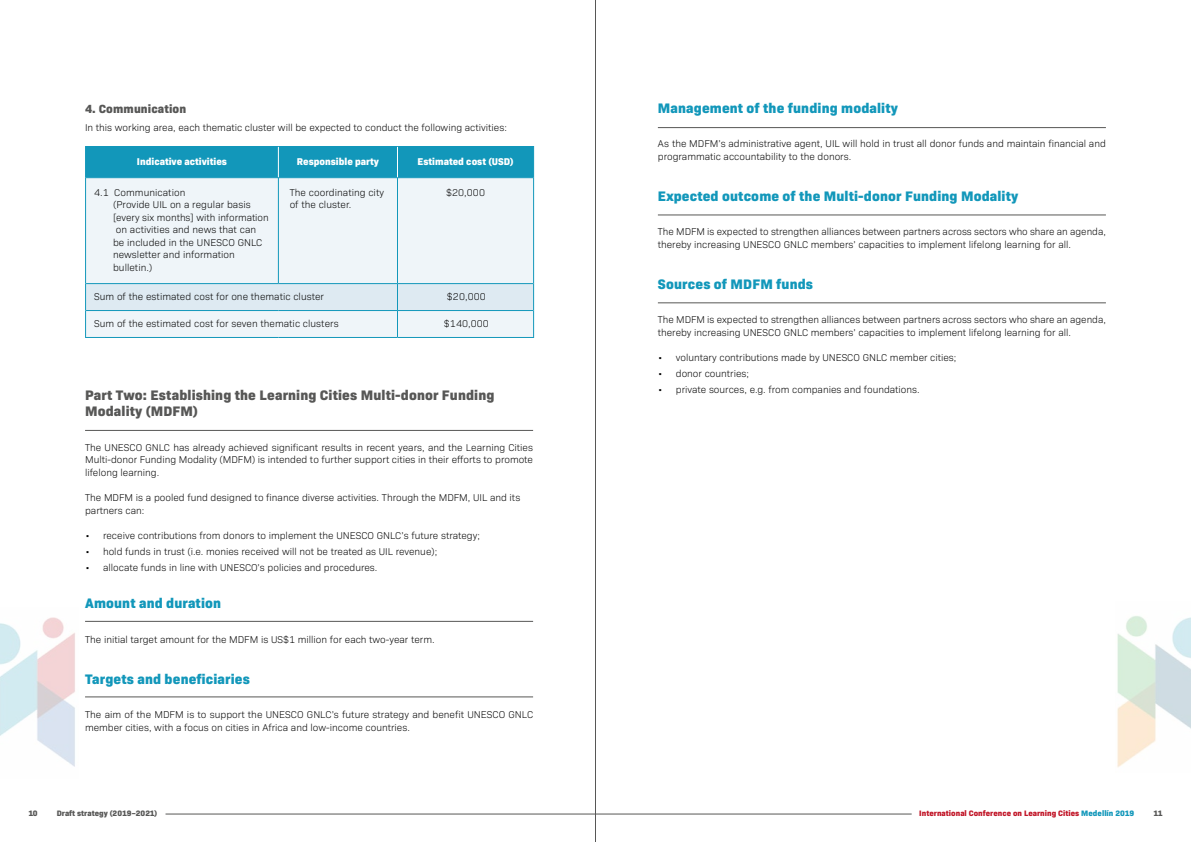
<style>
.page{position:relative;width:1191px;height:842px;background:#fff}
.page>*{position:absolute;margin:0;border:0;box-sizing:border-box;transform-origin:0 0}
.t1{font:800 14px "Bio Sans";letter-spacing:.01em;color:#1297ba}
.t2{font:800 14px/16px "Bio Sans";letter-spacing:.01em;color:#575756}
.t3{font:800 12px "Bio Sans";letter-spacing:.01em;color:#575756}
.t4{font:300 10px/12.5px "Bio Sans";color:#000}
.t5{font:800 10px "Bio Sans";color:#fff}
.t6{font:800 8px "Bio Sans";letter-spacing:.005em;color:#c11628}
.t7{font:800 8px "Bio Sans";letter-spacing:.005em;color:#575756}
.s1{color:#1297ba}
</style>
<div class="page">
<div style="left:86px;top:147px;width:447px;height:30px;background:#1297ba"></div>
<div style="left:86px;top:178px;width:447px;height:105px;background:#eff5f9"></div>
<hr style="left:85px;top:146px;width:193px;height:1px;background:#1297ba">
<hr style="left:85px;top:147px;width:1px;height:31px;background:#1297ba">
<hr style="left:278px;top:146px;width:119px;height:1px;background:#1297ba">
<hr style="left:397px;top:146px;width:137px;height:1px;background:#1297ba">
<hr style="left:533px;top:147px;width:1px;height:31px;background:#1297ba">
<hr style="left:85px;top:178px;width:1px;height:106px;background:#1297ba">
<hr style="left:533px;top:178px;width:1px;height:106px;background:#1297ba">
<hr style="left:85px;top:337px;width:193px;height:1px;background:#1297ba">
<hr style="left:278px;top:337px;width:119px;height:1px;background:#1297ba">
<hr style="left:397px;top:337px;width:137px;height:1px;background:#1297ba">
<hr style="left:278px;top:147px;width:1px;height:30px;background:#fff">
<hr style="left:397px;top:147px;width:1px;height:30px;background:#fff">
<hr style="left:86px;top:177px;width:192px;height:1px;background:#1297ba">
<hr style="left:278px;top:177px;width:119px;height:1px;background:#1297ba">
<hr style="left:278px;top:178px;width:1px;height:105px;background:#1297ba">
<hr style="left:397px;top:177px;width:136px;height:1px;background:#1297ba">
<hr style="left:397px;top:178px;width:1px;height:105px;background:#1297ba">
<hr style="left:86px;top:283px;width:192px;height:1px;background:#1297ba">
<hr style="left:278px;top:283px;width:119px;height:1px;background:#1297ba">
<hr style="left:397px;top:283px;width:136px;height:1px;background:#1297ba">
<svg style="left:85px;top:284px;width:449px;height:53px"></svg>
<hr style="left:85px;top:430px;width:448px;height:1px;background:#575756">
<hr style="left:85px;top:621px;width:448px;height:1px;background:#575756">
<hr style="left:85px;top:696px;width:448px;height:1px;background:#575756">
<hr style="left:658px;top:127px;width:448px;height:1px;background:#575756">
<hr style="left:658px;top:214px;width:448px;height:1px;background:#575756">
<hr style="left:658px;top:302px;width:448px;height:1px;background:#575756">
<hr style="left:165px;top:814px;width:746px;height:1px;background:#575756">
<hr style="left:595px;top:0;width:1px;height:842px;background:#575756">
<img style="left:1117px;top:616px;width:74px;height:151px">
<img style="left:0;top:617px;width:75px;height:150px">
<p class="t3" style="left:85px;top:99px;width:103px">4. Communication</p>
<p class="t4" style="left:85px;top:121px;width:423px">In this working area, each thematic cluster will be expected to conduct the following activities:</p>
<p class="t5" style="left:137px;top:154px;width:92px">Indicative activities</p>
<p class="t5" style="left:297px;top:154px;width:84px">Responsible party</p>
<p class="t5" style="left:417px;top:154px;width:98px">Estimated cost (USD)</p>
<p class="t4" style="left:113px;top:185px;width:157px;text-indent:-19px">4.1 Communication<br>(Provide UIL on a regular basis [every six months] with information on activities and news that can<br>be included in the UNESCO GNLC newsletter and information bulletin.)</p>
<p class="t4" style="left:290px;top:185px;width:96px">The coordinating city of the cluster.</p>
<p class="t4" style="left:446px;top:185px;width:40px">$20,000</p>
<p class="t4" style="left:94px;top:290px;width:231px">Sum of the estimated cost for one thematic cluster</p>
<p class="t4" style="left:447px;top:290px;width:40px">$20,000</p>
<p class="t4" style="left:94px;top:316px;width:246px">Sum of the estimated cost for seven thematic clusters</p>
<p class="t4" style="left:444px;top:316px;width:46px">$140,000</p>
<h1 class="t2" style="left:85px;top:386px;width:411px">Part Two: Establishing the Learning Cities Multi-donor Funding<br>Modality (MDFM)</h1>
<p class="t4" style="left:85px;top:440px;width:449px;text-align:justify">The UNESCO GNLC has already achieved significant results in recent years, and the Learning Cities Multi-donor Funding Modality (MDFM) is intended to further support cities in their efforts to promote lifelong learning.</p>
<p class="t4" style="left:85px;top:490px;width:437px">The MDFM is a pooled fund designed to finance diverse activities. Through the MDFM, UIL and its partners can:</p>
<p class="t4" style="left:85px;top:528px;width:396px">• receive contributions from donors to implement the UNESCO GNLC’s future strategy;</p>
<p class="t4" style="left:85px;top:544px;width:354px">• hold funds in trust (i.e. monies received will not be treated as UIL revenue);</p>
<p class="t4" style="left:85px;top:560px;width:294px">• allocate funds in line with UNESCO’s policies and procedures.</p>
<h1 class="t1" style="left:85px;top:592px;width:137px">Amount and duration</h1>
<p class="t4" style="left:85px;top:632px;width:351px">The initial target amount for the MDFM is US$1 million for each two-year term.</p>
<h1 class="t1" style="left:85px;top:668px;width:166px">Targets and beneficiaries</h1>
<p class="t4" style="left:85px;top:707px;width:449px">The aim of the MDFM is to support the UNESCO GNLC’s future strategy and benefit UNESCO GNLC member cities, with a focus on cities in Africa and low-income countries.</p>
<h1 class="t1" style="left:658px;top:97px;width:242px">Management of the funding modality</h1>
<p class="t4" style="left:658px;top:137px;width:449px">As the MDFM’s administrative agent, UIL will hold in trust all donor funds and maintain financial and programmatic accountability to the donors.</p>
<h1 class="t1" style="left:658px;top:185px;width:362px">Expected outcome of the Multi-donor Funding Modality</h1>
<p class="t4" style="left:658px;top:225px;width:449px">The MDFM is expected to strengthen alliances between partners across sectors who share an agenda, thereby increasing UNESCO GNLC members’ capacities to implement lifelong learning for all.</p>
<h1 class="t1" style="left:658px;top:273px;width:157px">Sources of MDFM funds</h1>
<p class="t4" style="left:658px;top:313px;width:449px">The MDFM is expected to strengthen alliances between partners across sectors who share an agenda, thereby increasing UNESCO GNLC members’ capacities to implement lifelong learning for all.</p>
<p class="t4" style="left:658px;top:350px;width:300px">• voluntary contributions made by UNESCO GNLC member cities;</p>
<p class="t4" style="left:658px;top:366px;width:93px">• donor countries;</p>
<p class="t4" style="left:658px;top:382px;width:263px">• private sources, e.g. from companies and foundations.</p>
<p class="t7" style="left:28px;top:807px;width:11px">10</p>
<p class="t7" style="left:57px;top:807px;width:102px">Draft strategy (2019–2021)</p>
<p class="t6" style="left:919px;top:807px;width:216px">International Conference on Learning Cities <span class="s1">Medellín 2019</span></p>
<p class="t7" style="left:1153px;top:807px;width:11px">11</p>
</div>
